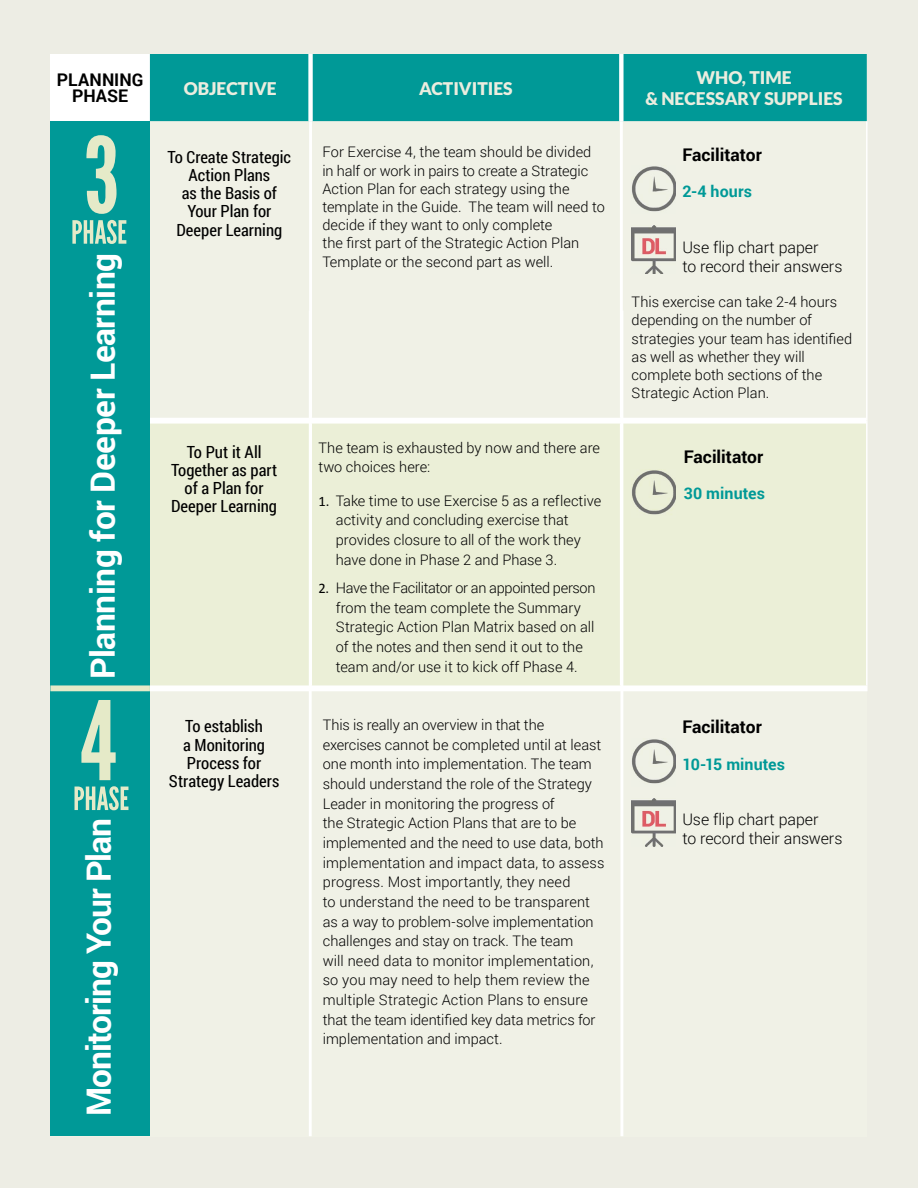
<style>
.page{position:relative;width:918px;height:1188px;background:#edede4}
.page>*{position:absolute;margin:0;border:0;box-sizing:border-box;transform-origin:0 0}
.t1{font:700 33.45px "Roboto";letter-spacing:-.015em;color:#fff}
.t2{font:700 17.4px/16px "Roboto";color:#000;text-align:center}
.t3{font:900 17.4px/21px "Lato";color:#ebeddf;text-align:center}
.t4{font:16.8px/18.1px "Roboto Condensed";color:#000;text-align:center}
.t5{font:700 16.05px "Roboto";letter-spacing:.005em;color:#009997}
.t6{font:300 15.9px/18.8px "Roboto";letter-spacing:-.005em;color:#000}
.t7{font:300 14.55px/19.6px "Roboto";color:#000}
.s1{font-family:"Calibri";font-weight:400}
</style>
<div class="page">
<div style="left:50px;top:54px;width:817px;height:1082px;background:#f0f1e6"></div>
<svg style="left:50px;top:54px;width:817px;height:68px;background:#21a6a4"></svg>
<div style="left:150px;top:424px;width:716px;height:261px;background:#ebefd7"></div>
<div style="left:308px;top:54px;width:5px;height:67px;background:#fff"></div>
<div style="left:619px;top:54px;width:5px;height:67px;background:#fff"></div>
<hr style="left:309px;top:121px;width:3px;height:297px;background:#fff">
<hr style="left:620px;top:121px;width:3px;height:297px;background:#fff">
<div style="left:150px;top:418px;width:161px;height:6px;background:#fff"></div>
<div style="left:311px;top:418px;width:310px;height:6px;background:#fff"></div>
<div style="left:621px;top:418px;width:245px;height:6px;background:#fff"></div>
<div style="left:150px;top:685px;width:161px;height:6px;background:#fff"></div>
<div style="left:311px;top:685px;width:310px;height:6px;background:#fff"></div>
<div style="left:621px;top:685px;width:247px;height:6px;background:#fff"></div>
<hr style="left:866px;top:121px;width:2px;height:300px;background:#fff">
<hr style="left:866px;top:421px;width:2px;height:264px;background:#fff">
<div style="left:50px;top:122px;width:100px;height:1014px;background:#009997"></div>
<svg style="left:86px;top:135px;width:31px;height:79px"></svg>
<svg style="left:72px;top:220px;width:54px;height:24px"></svg>
<img style="left:632px;top:166px;width:44px;height:46px">
<img style="left:632px;top:226px;width:44px;height:48px">
<img style="left:632px;top:739px;width:44px;height:45px">
<img style="left:632px;top:799px;width:44px;height:48px">
<hr style="left:309px;top:311px;width:3px;height:825px;background:#fff">
<hr style="left:620px;top:311px;width:3px;height:825px;background:#fff">
<img style="left:632px;top:470px;width:44px;height:48px">
<svg style="left:75px;top:786px;width:53px;height:24px"></svg>
<svg style="left:81px;top:700px;width:35px;height:80px"></svg>
<div style="left:50px;top:685px;width:100px;height:6px;background:#e5eac8"></div>
<p class="t2" style="left:57px;top:71px;width:88px">PLANNING<br>PHASE</p>
<p class="t3" style="left:184px;top:77px;width:95px">OBJECTIVE</p>
<p class="t3" style="left:419px;top:77px;width:95px">ACTIVITIES</p>
<p class="t3" style="left:645px;top:67px;width:199px">WHO, TIME<br>&amp; NECESSARY SUPPLIES</p>
<h1 class="t1" style="left:79px;top:679px;width:428px;rotate:-90deg">Planning for Deeper Learning</h1>
<h1 class="t1" style="left:75px;top:1116px;width:300px;rotate:-90deg">Monitoring Your Plan</h1>
<p class="t4" style="left:168px;top:147px;width:125px">To Create Strategic<br>Action Plans<br>as the Basis of<br>Your Plan for<br>Deeper Learning</p>
<p class="t4" style="left:171px;top:442px;width:108px">To Put it All<br>Together as part of a Plan for<br>Deeper Learning</p>
<p class="t4" style="left:169px;top:717px;width:112px">To establish<br>a Monitoring<br>Process for<br>Strategy Leaders</p>
<p class="t7" style="left:322px;top:143px;width:284px;line-height:18.1px">For Exercise 4, the team should be divided in half or work in pairs to create a Strategic Action Plan for each strategy using the template in the Guide. The team will need to decide if they want to only complete<br>the first part of the Strategic Action Plan Template or the second part as well.</p>
<p class="t7" style="left:318px;top:439px;width:283px;line-height:18.1px">The team is exhausted by now and there are two choices here:</p>
<p class="t7" style="left:336px;top:490px;width:267px;text-indent:-17px"><span class="s1">1.</span> Take time to use Exercise 5 as a reflective activity and concluding exercise that provides closure to all of the work they have done in Phase 2 and Phase 3.</p>
<p class="t7" style="left:336px;top:578px;width:261px;text-indent:-17px"><span class="s1">2.</span> Have the Facilitator or an appointed person from the team complete the Summary Strategic Action Plan Matrix based on all of the notes and then send it out to the team and/or use it to kick off Phase 4.</p>
<p class="t7" style="left:323px;top:715px;width:283px">This is really an overview in that the exercises cannot be completed until at least one month into implementation. The team should understand the role of the Strategy Leader in monitoring the progress of<br>the Strategic Action Plans that are to be implemented and the need to use data, both implementation and impact data, to assess progress. Most importantly, they need<br>to understand the need to be transparent as a way to problem-solve implementation challenges and stay on track. The team<br>will need data to monitor implementation, so you may need to help them review the multiple Strategic Action Plans to ensure that the team identified key data metrics for implementation and impact.</p>
<p class="t2" style="left:682px;top:146px;width:81px">Facilitator</p>
<p class="t5" style="left:682px;top:180px;width:71px">2-4 hours</p>
<p class="t6" style="left:682px;top:237px;width:161px">Use flip chart paper<br>to record their answers</p>
<p class="t7" style="left:632px;top:292px;width:222px;line-height:18.1px">This exercise can take 2-4 hours depending on the number of strategies your team has identified as well as whether they will complete both sections of the<br>Strategic Action Plan.</p>
<p class="t2" style="left:684px;top:448px;width:81px">Facilitator</p>
<p class="t5" style="left:684px;top:482px;width:83px">30 minutes</p>
<p class="t2" style="left:682px;top:718px;width:81px">Facilitator</p>
<p class="t5" style="left:682px;top:753px;width:104px">10-15 minutes</p>
<p class="t6" style="left:682px;top:810px;width:161px">Use flip chart paper<br>to record their answers</p>
</div>
